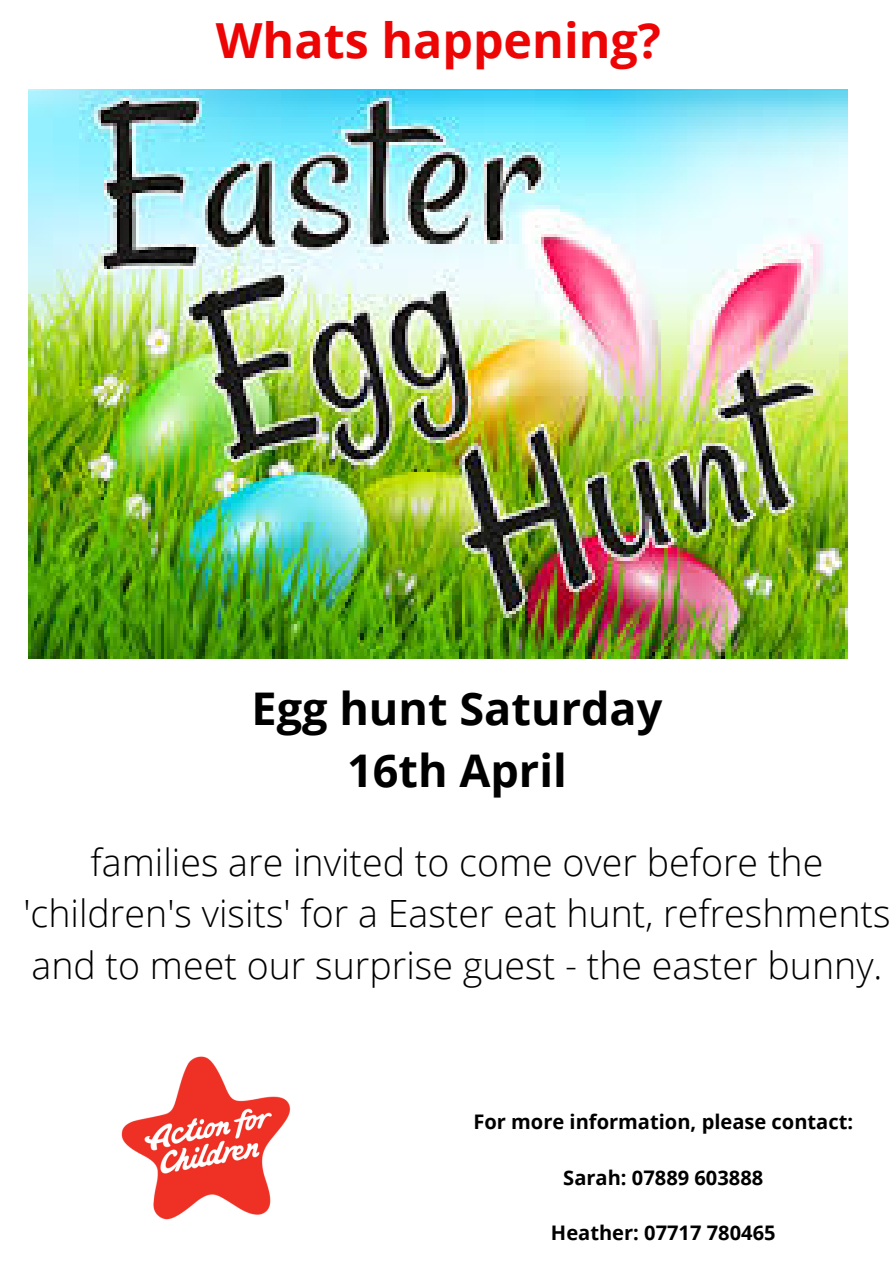
<style>
.page{position:relative;width:894px;height:1264px;background:#fff}
.page>*{position:absolute;margin:0;border:0;box-sizing:border-box;transform-origin:0 0}
.t1{font:700 48.3px "Open Sans";color:#ed0505}
.t2{font:700 45px/61.9px "Open Sans";color:#000;text-align:center}
.t3{font:300 37.5px/51.8px "Open Sans";color:#000;text-align:center}
.t4{font:700 20.1px "Open Sans";color:#000}
</style>
<div class="page">
<img style="left:29px;top:89px;width:818px;height:569px">
<img style="left:122px;top:1056px;width:169px;height:163px">
<p class="t1" style="left:216px;top:7px;width:446px">Whats happening?</p>
<p class="t2" style="left:251px;top:676px;width:412px">Egg hunt Saturday<br>16th April</p>
<p class="t3" style="left:23px;top:835px;width:868px">families are invited to come over before the 'children's visits' for a Easter eat hunt, refreshments and to meet our surprise guest - the easter bunny.</p>
<p class="t4" style="left:473px;top:1107px;width:381px">For more information, please contact:</p>
<p class="t4" style="left:563px;top:1163px;width:201px">Sarah: 07889 603888</p>
<p class="t4" style="left:551px;top:1218px;width:226px">Heather: 07717 780465</p>
</div>
